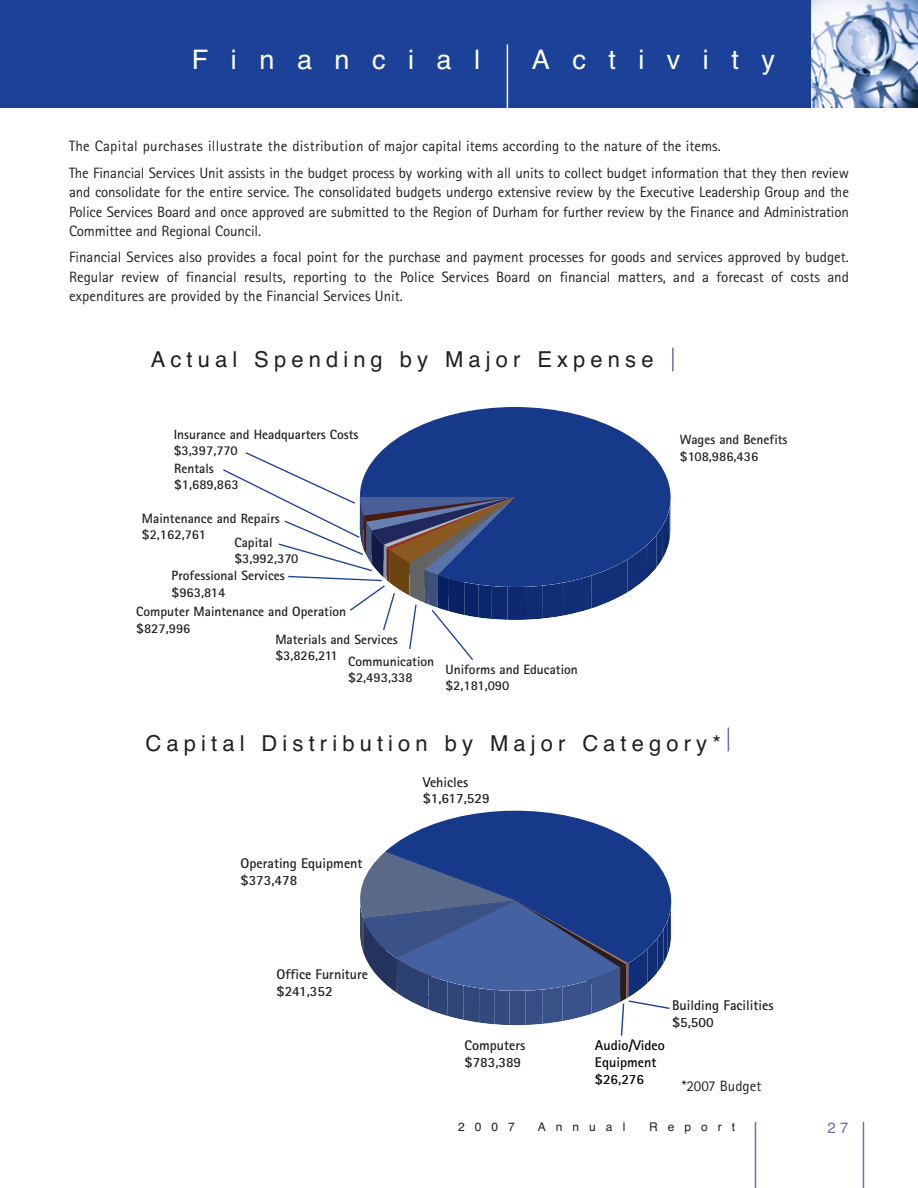
<style>
.page{position:relative;width:918px;height:1188px;background:#fff}
.page>*{position:absolute;margin:0;border:0;box-sizing:border-box;transform-origin:0 0}
.t1{font:27px "Helvetica";letter-spacing:.835em;color:#fff}
.t2{font:21.9px "Helvetica";letter-spacing:.235em;color:#231f20}
.t3{font:15px/19.5px "Rotis Sans Serif";letter-spacing:-.01em;color:#231f20;text-align:justify}
.t4{font:15px "Helvetica";color:#6771b4}
.t5{font:700 14.1px/17px "Rotis Sans Serif";color:#231f20}
.t6{font:700 14.1px/17px "Rotis Sans Serif";color:#020303}
.t7{font:700 13.5px/16.2px "Rotis Sans Serif";color:#231f20}
.t8{font:12px "Helvetica";letter-spacing:.835em;color:#231f20}
</style>
<div class="page">
<hr style="left:863px;top:1122px;width:1px;height:66px;background:#6771b4">
<hr style="left:755px;top:1122px;width:1px;height:66px;background:#6771b4">
<div style="left:0;top:0;width:811px;height:108px;background:#1b4298"></div>
<img style="left:811px;top:0;width:107px;height:108px">
<hr style="left:507px;top:44px;width:1px;height:64px;background:#fff">
<svg style="left:385px;top:810px;width:261px;height:42px;fill:#173989"></svg>
<svg style="left:360px;top:852px;width:312px;height:184px"></svg>
<svg style="left:728px;top:728px;width:1px;height:23px"></svg>
<hr style="left:672px;top:348px;width:2px;height:23px;background:#6771b4">
<svg style="left:381px;top:407px;width:268px;height:44px;fill:#173989"></svg>
<svg style="left:223px;top:451px;width:448px;height:209px"></svg>
<h1 class="t1" style="left:192px;top:49px;width:290px">Financial</h1>
<h1 class="t1" style="left:532px;top:49px;width:245px">Activity</h1>
<p class="t3" style="left:69px;top:134px;width:782px;line-height:26.2px">The Capital purchases illustrate the distribution of major capital items according to the nature of the items.<br>The Financial Services Unit assists in the budget process by working with all units to collect budget information that they then review</p>
<p class="t3" style="left:69px;top:183px;width:782px">and consolidate for the entire service. The consolidated budgets undergo extensive review by the Executive Leadership Group and the Police Services Board and once approved are submitted to the Region of Durham for further review by the Finance and Administration Committee and Regional Council.</p>
<p class="t3" style="left:69px;top:249px;width:782px">Financial Services also provides a focal point for the purchase and payment processes for goods and services approved by budget.<br>Regular review of financial results, reporting to the Police Services Board on financial matters, and a forecast of costs and expenditures are provided by the Financial Services Unit.</p>
<h2 class="t2" style="left:151px;top:351px;width:504px">Actual Spending by Major Expense</h2>
<p class="t7" style="left:174px;top:428px;width:186px">Insurance and Headquarters Costs $3,397,770</p>
<p class="t7" style="left:174px;top:462px;width:66px">Rentals $1,689,863</p>
<p class="t7" style="left:142px;top:511px;width:139px">Maintenance and Repairs $2,162,761</p>
<p class="t7" style="left:234px;top:536px;width:65px">Capital $3,992,370</p>
<p class="t7" style="left:172px;top:569px;width:115px">Professional Services $963,814</p>
<p class="t7" style="left:275px;top:630px;width:160px;line-height:21.6px">Materials and Services $3,826,211 Communication</p>
<p class="t7" style="left:348px;top:671px;width:66px">$2,493,338</p>
<p class="t7" style="left:136px;top:605px;width:211px">Computer Maintenance and Operation $827,996</p>
<p class="t7" style="left:445px;top:663px;width:134px">Uniforms and Education $2,181,090</p>
<p class="t7" style="left:680px;top:433px;width:109px">Wages and Benefits $108,986,436</p>
<h2 class="t2" style="left:146px;top:736px;width:577px">Capital Distribution by Major Category*</h2>
<p class="t5" style="left:241px;top:856px;width:123px">Operating Equipment $373,478</p>
<p class="t5" style="left:277px;top:967px;width:93px">Office Furniture $241,352</p>
<p class="t5" style="left:423px;top:775px;width:68px">Vehicles $1,617,529</p>
<p class="t5" style="left:465px;top:1038px;width:62px">Computers $783,389</p>
<p class="t6" style="left:595px;top:1039px;width:71px">Audio/Video<br>Equipment $26,276</p>
<p class="t5" style="left:672px;top:998px;width:103px">Building Facilities $5,500</p>
<p class="t3" style="left:682px;top:1077px;width:81px">*2007 Budget</p>
<p class="t8" style="left:458px;top:1122px;width:58px">2007</p>
<p class="t8" style="left:538px;top:1122px;width:89px">Annual</p>
<p class="t8" style="left:649px;top:1122px;width:88px">Report</p>
<p class="t4" style="left:828px;top:1122px;width:22px">2 7</p>
</div>
